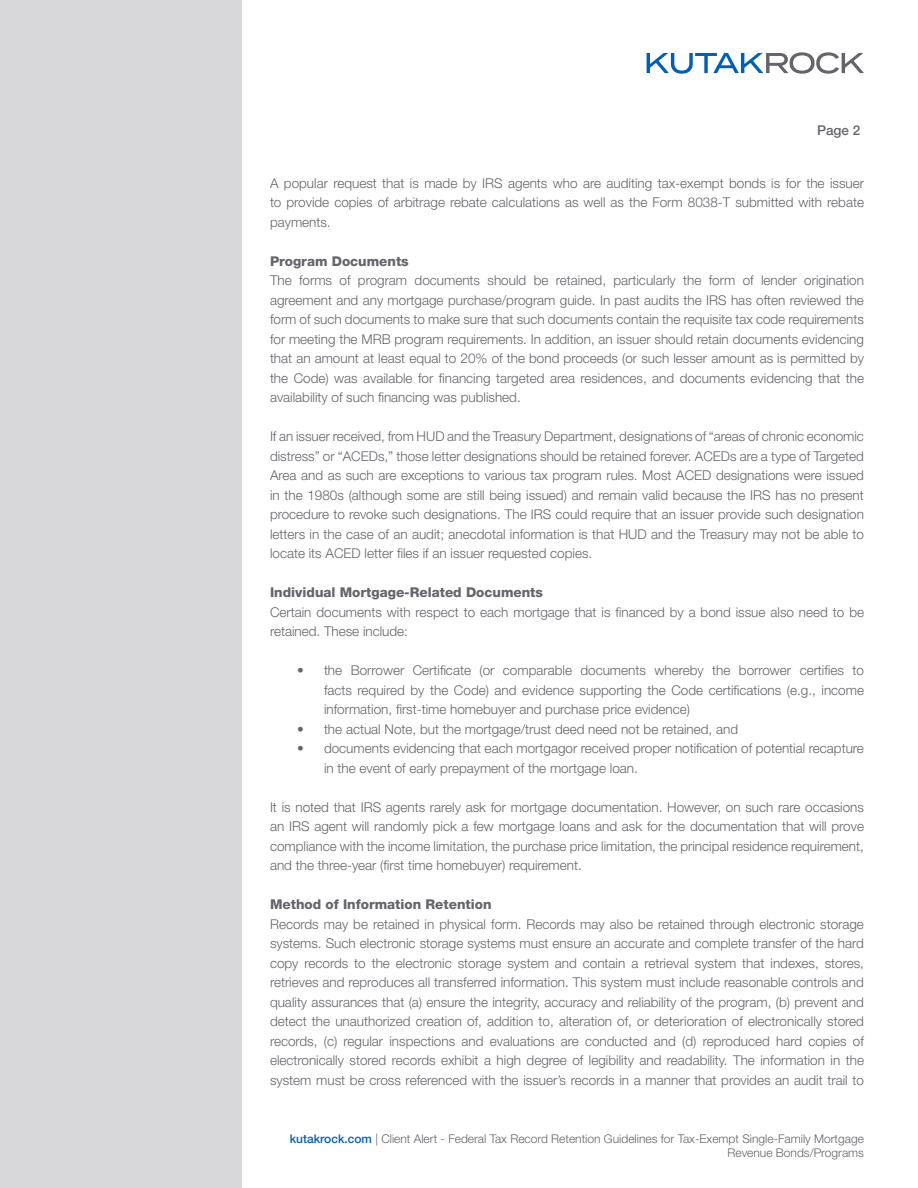
<style>
.page{position:relative;width:918px;height:1188px;background:#fff}
.page>*{position:absolute;margin:0;border:0;box-sizing:border-box;transform-origin:0 0}
.t1{font:300 13.5px/19.5px "Helvetica Neue LT Std";color:#63656a;text-align:justify}
.t2{font:800 13.5px "Helvetica Neue LT Std";color:#63656a}
.t3{font:500 13.5px "Helvetica Neue LT Std";color:#63656a}
.t4{font:300 12px/13.5px "Helvetica Neue LT Std";color:#63656a;text-align:right}
.s1{font-weight:500;color:#005fb9}
</style>
<div class="page">
<svg style="left:647px;top:52px;width:217px;height:22px"></svg>
<div style="left:0;top:0;width:241px;height:1188px;background:#d8d8da"></div>
<p class="t3" style="left:817px;top:122px;width:45px">Page 2</p>
<p class="t1" style="left:270px;top:173px;width:596px">A popular request that is made by IRS agents who are auditing tax-exempt bonds is for the issuer to provide copies of arbitrage rebate calculations as well as the Form 8038-T submitted with rebate payments.</p>
<p class="t2" style="left:270px;top:253px;width:140px">Program Documents</p>
<p class="t1" style="left:270px;top:271px;width:596px">The forms of program documents should be retained, particularly the form of lender origination agreement and any mortgage purchase/program guide. In past audits the IRS has often reviewed the form of such documents to make sure that such documents contain the requisite tax code requirements for meeting the MRB program requirements. In addition, an issuer should retain documents evidencing that an amount at least equal to 20% of the bond proceeds (or such lesser amount as is permitted by the Code) was available for financing targeted area residences, and documents evidencing that the availability of such financing was published.</p>
<p class="t1" style="left:270px;top:427px;width:596px">If an issuer received, from HUD and the Treasury Department, designations of “areas of chronic economic distress” or “ACEDs,” those letter designations should be retained forever. ACEDs are a type of Targeted Area and as such are exceptions to various tax program rules. Most ACED designations were issued in the 1980s (although some are still being issued) and remain valid because the IRS has no present procedure to revoke such designations. The IRS could require that an issuer provide such designation letters in the case of an audit; anecdotal information is that HUD and the Treasury may not be able to locate its ACED letter files if an issuer requested copies.</p>
<p class="t2" style="left:270px;top:585px;width:275px">Individual Mortgage-Related Documents</p>
<p class="t1" style="left:270px;top:602px;width:596px">Certain documents with respect to each mortgage that is financed by a bond issue also need to be retained. These include:</p>
<p class="t1" style="left:324px;top:661px;width:542px;text-indent:-27px">• the Borrower Certificate (or comparable documents whereby the borrower certifies to facts required by the Code) and evidence supporting the Code certifications (e.g., income information, first-time homebuyer and purchase price evidence)</p>
<p class="t1" style="left:297px;top:719px;width:443px">• the actual Note, but the mortgage/trust deed need not be retained, and</p>
<p class="t1" style="left:324px;top:739px;width:541px;text-indent:-27px">• documents evidencing that each mortgagor received proper notification of potential recapture in the event of early prepayment of the mortgage loan.</p>
<p class="t1" style="left:270px;top:797px;width:596px">It is noted that IRS agents rarely ask for mortgage documentation. However, on such rare occasions an IRS agent will randomly pick a few mortgage loans and ask for the documentation that will prove compliance with the income limitation, the purchase price limitation, the principal residence requirement, and the three-year (first time homebuyer) requirement.</p>
<p class="t2" style="left:270px;top:897px;width:223px">Method of Information Retention</p>
<p class="t1" style="left:270px;top:914px;width:596px">Records may be retained in physical form. Records may also be retained through electronic storage systems. Such electronic storage systems must ensure an accurate and complete transfer of the hard copy records to the electronic storage system and contain a retrieval system that indexes, stores, retrieves and reproduces all transferred information. This system must include reasonable controls and quality assurances that (a) ensure the integrity, accuracy and reliability of the program, (b) prevent and detect the unauthorized creation of, addition to, alteration of, or deterioration of electronically stored records, (c) regular inspections and evaluations are conducted and (d) reproduced hard copies of electronically stored records exhibit a high degree of legibility and readability. The information in the system must be cross referenced with the issuer’s records in a manner that provides an audit trail to</p>
<p class="t4" style="left:290px;top:1132px;width:576px"><span class="s1">kutakrock.com</span> | Client Alert - Federal Tax Record Retention Guidelines for Tax-Exempt Single-Family Mortgage<br>Revenue Bonds/Programs</p>
</div>
